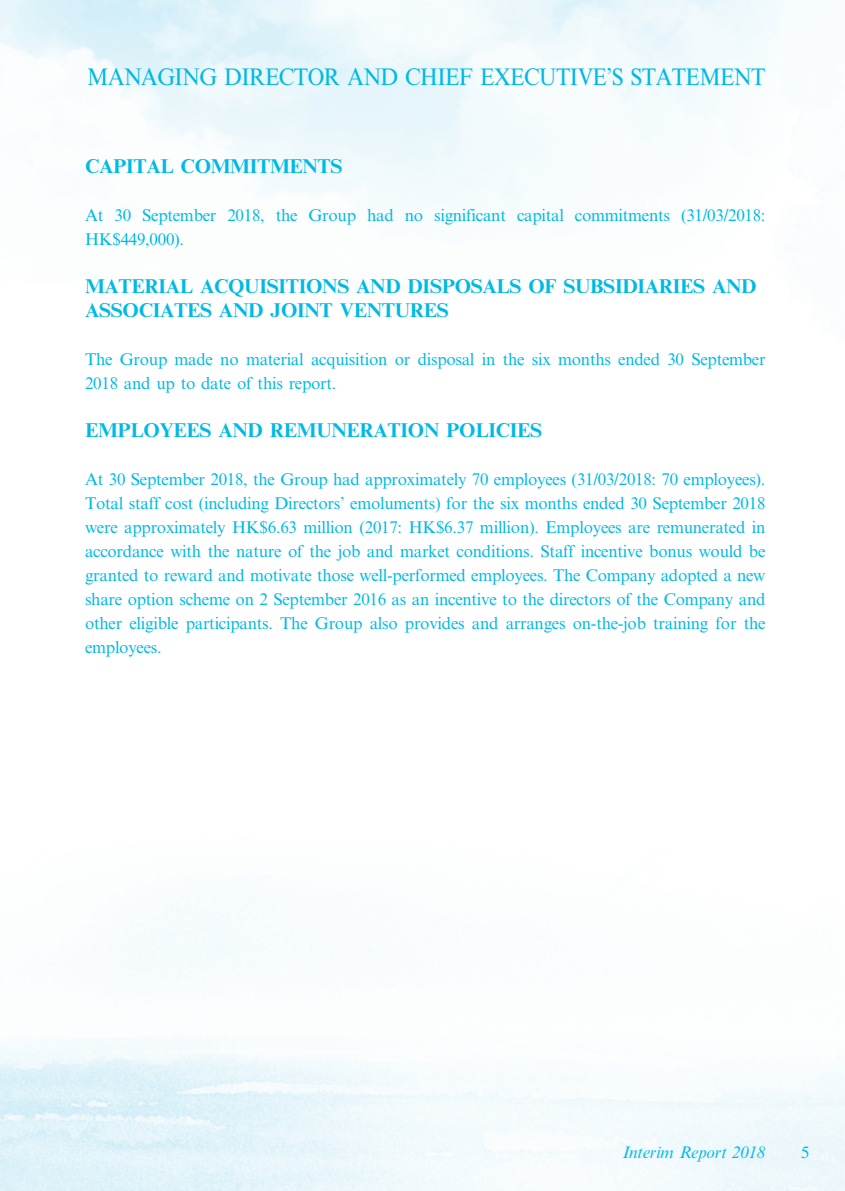
<style>
.page{position:relative;width:845px;height:1191px;background:#fff}
.page>*{position:absolute;margin:0;border:0;box-sizing:border-box;transform-origin:0 0}
.t1{font:24px "Times New Roman MT Std";letter-spacing:-.025em;color:#00b9e4;scale:.9 1}
._03_H1{font:700 20px/24px "Times New Roman MT Std";letter-spacing:-.02em;color:#00b9e4}
._01_Body_Text{font:17px/24px "Times New Roman MT Std";letter-spacing:-.02em;color:#00b9e4}
.t2{font:italic 17px "Times New Roman MT Std";letter-spacing:-.015em;color:#00b9e4}
.t3{font:17px "Times LT Std";color:#00b9e4}
</style>
<div class="page">
<h1 class="t1" style="left:87px;top:63px;width:755px">MANAGING DIRECTOR AND CHIEF EXECUTIVE’S STATEMENT</h1>
<p class="_03_H1" style="left:85px;top:153px;width:259px">CAPITAL COMMITMENTS</p>
<p class="_01_Body_Text" style="left:85px;top:203px;width:682px">At 30 September 2018, the Group had no significant capital commitments (31/03/2018:<br>HK$449,000).</p>
<p class="_03_H1" style="left:85px;top:273px;width:673px">MATERIAL ACQUISITIONS AND DISPOSALS OF SUBSIDIARIES AND<br>ASSOCIATES AND JOINT VENTURES</p>
<p class="_01_Body_Text" style="left:85px;top:347px;width:682px">The Group made no material acquisition or disposal in the six months ended 30 September<br>2018 and up to date of this report.</p>
<p class="_03_H1" style="left:85px;top:417px;width:458px">EMPLOYEES AND REMUNERATION POLICIES</p>
<p class="_01_Body_Text" style="left:85px;top:467px;width:682px;text-align:justify">At 30 September 2018, the Group had approximately 70 employees (31/03/2018: 70 employees).<br>Total staff cost (including Directors’ emoluments) for the six months ended 30 September 2018 were approximately HK$6.63 million (2017: HK$6.37 million). Employees are remunerated in accordance with the nature of the job and market conditions. Staff incentive bonus would be granted to reward and motivate those well-performed employees. The Company adopted a new share option scheme on 2 September 2016 as an incentive to the directors of the Company and other eligible participants. The Group also provides and arranges on-the-job training for the employees.</p>
<p class="t2" style="left:623px;top:1142px;width:144px">Interim Report 2018</p>
<p class="t3" style="left:801px;top:1142px;width:10px">5</p>
</div>
